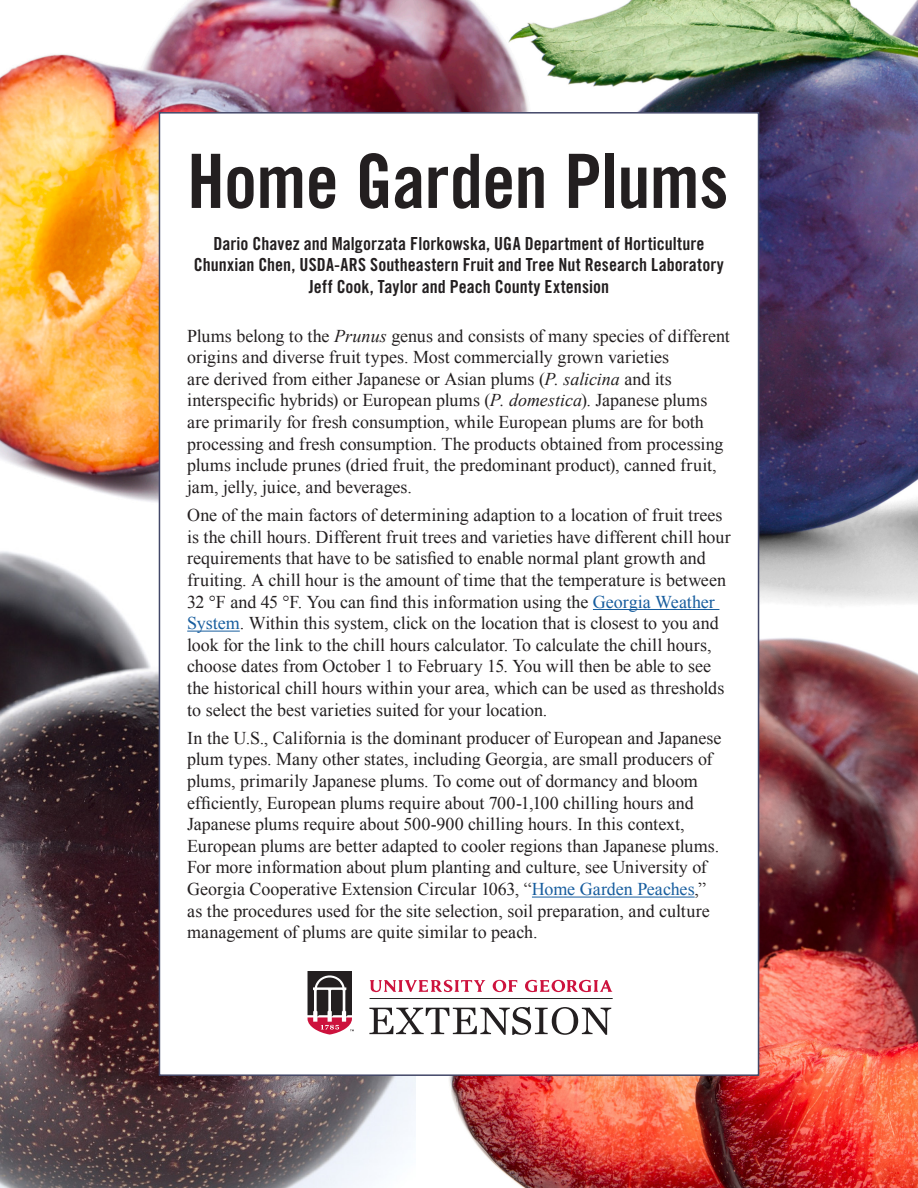
<style>
.page{position:relative;width:918px;height:1188px;background:#fff}
.page>*{position:absolute;margin:0;border:0;box-sizing:border-box;transform-origin:0 0}
.t1{font:75px "Trade Gothic Bold Cond Twenty";letter-spacing:-.01em;color:#231f20}
.t2{font:18px/21.6px "Times New Roman";color:#231f20}
.t3{font:18px "Trade Gothic Bold Cond Twenty";letter-spacing:.005em;color:#231f20}
.s1{font-style:italic}
.s2{color:#175d9e}
</style>
<div class="page">
<img style="left:0;top:517px;width:416px;height:671px">
<img style="left:0;top:0;width:508px;height:514px">
<img style="left:508px;top:0;width:410px;height:616px">
<img style="left:449px;top:616px;width:469px;height:572px">
<div style="left:159px;top:113px;width:600px;height:962px;background:#fff"></div>
<hr style="left:593px;top:609px;width:126px;height:1px;background:#175d9e">
<hr style="left:187px;top:631px;width:53px;height:1px;background:#175d9e">
<hr style="left:532px;top:897px;width:163px;height:1px;background:#175d9e">
<svg style="left:307px;top:971px;width:47px;height:64px"></svg>
<svg style="left:493px;top:980px;width:24px;height:12px"></svg>
<svg style="left:370px;top:980px;width:116px;height:12px"></svg>
<svg style="left:525px;top:980px;width:88px;height:12px"></svg>
<svg style="left:369px;top:1007px;width:242px;height:28px"></svg>
<hr style="left:370px;top:998px;width:243px;height:1px;background:#231f20">
<p class="t1" style="left:187px;top:136px;width:543px">Home Garden Plums</p>
<p class="t3" style="left:213px;top:232px;width:493px">Dario Chavez and Malgorzata Florkowska, UGA Department of Horticulture</p>
<p class="t3" style="left:194px;top:254px;width:532px">Chunxian Chen, USDA-ARS Southeastern Fruit and Tree Nut Research Laboratory</p>
<p class="t3" style="left:309px;top:276px;width:302px">Jeff Cook, Taylor and Peach County Extension</p>
<p class="t2" style="left:187px;top:324px;width:544px">Plums belong to the <span class="s1">Prunus</span> genus and consists of many species of different origins and diverse fruit types. Most commercially grown varieties<br>are derived from either Japanese or Asian plums (<span class="s1">P. salicina</span> and its interspecific hybrids) or European plums (<span class="s1">P. domestica</span>). Japanese plums are primarily for fresh consumption, while European plums are for both processing and fresh consumption. The products obtained from processing plums include prunes (dried fruit, the predominant product), canned fruit, jam, jelly, juice, and beverages.</p>
<p class="t2" style="left:187px;top:504px;width:545px">One of the main factors of determining adaption to a location of fruit trees is the chill hours. Different fruit trees and varieties have different chill hour requirements that have to be satisfied to enable normal plant growth and fruiting. A chill hour is the amount of time that the temperature is between 32 °F and 45 °F. You can find this information using the <span class="s2">Georgia Weather System</span>. Within this system, click on the location that is closest to you and look for the link to the chill hours calculator. To calculate the chill hours, choose dates from October 1 to February 15. You will then be able to see the historical chill hours within your area, which can be used as thresholds to select the best varieties suited for your location.</p>
<p class="t2" style="left:187px;top:727px;width:536px">In the U.S., California is the dominant producer of European and Japanese plum types. Many other states, including Georgia, are small producers of plums, primarily Japanese plums. To come out of dormancy and bloom efficiently, European plums require about 700-1,100 chilling hours and Japanese plums require about 500-900 chilling hours. In this context, European plums are better adapted to cooler regions than Japanese plums.<br>For more information about plum planting and culture, see University of Georgia Cooperative Extension Circular 1063, “<span class="s2">Home Garden Peaches</span>,” as the procedures used for the site selection, soil preparation, and culture management of plums are quite similar to peach.</p>
</div>
